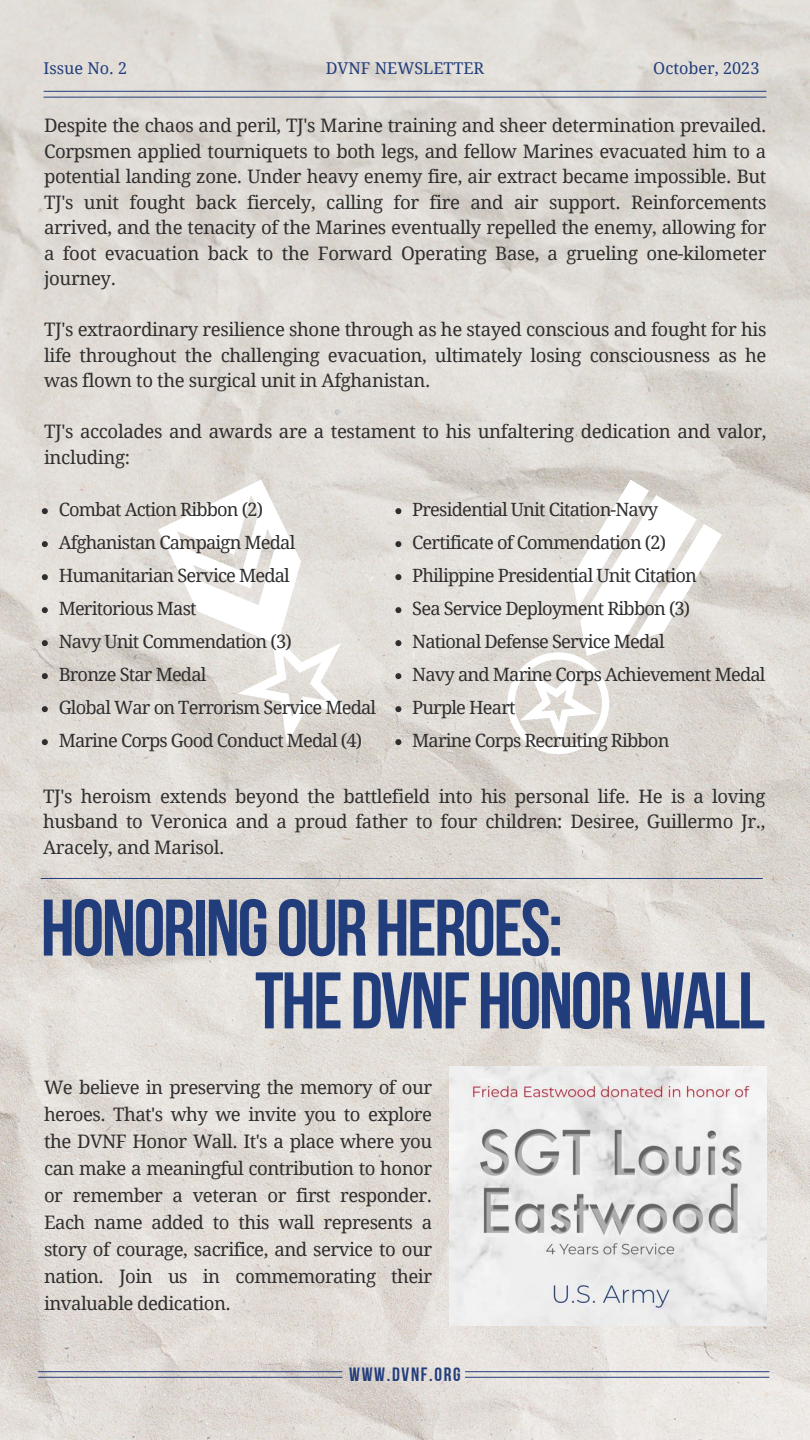
<style>
.page{position:relative;width:810px;height:1440px;background:#fff}
.page>*{position:absolute;margin:0;border:0;box-sizing:border-box;transform-origin:0 0}
.t1{font:80px "Bebas Neue Cyrillic";letter-spacing:-.03em;color:#223d7b}
.t2{font:19.2px "Bebas Neue Cyrillic";letter-spacing:.09em;color:#223d7b}
.t3{font:18.6px/25.5px "Droid Serif";letter-spacing:-.02em;color:#302e2e;text-align:justify}
.t4{font:18.3px/33px "Droid Serif";letter-spacing:-.045em;color:#302e2e}
.t5{font:16.3px "Droid Serif";color:#223d7b}
</style>
<div class="page">
<img style="left:0;top:0;width:810px;height:1440px">
<hr style="left:44px;top:97px;width:722px;height:1px;background:#223d7b">
<hr style="left:44px;top:91px;width:722px;height:1px;background:#223d7b">
<hr style="left:41px;top:878px;width:722px;height:1px;background:#223d7b">
<hr style="left:38px;top:1377px;width:304px;height:1px;background:#223d7b">
<hr style="left:38px;top:1371px;width:304px;height:1px;background:#223d7b">
<hr style="left:465px;top:1377px;width:304px;height:1px;background:#223d7b">
<hr style="left:465px;top:1371px;width:304px;height:1px;background:#223d7b">
<svg style="left:158px;top:479px;width:193px;height:266px;fill:#e4e0db"></svg>
<svg style="left:500px;top:479px;width:222px;height:282px"></svg>
<img style="left:450px;top:1066px;width:316px;height:260px">
<svg style="left:42px;top:508px;width:6px;height:6px"></svg>
<svg style="left:42px;top:541px;width:6px;height:6px"></svg>
<svg style="left:42px;top:574px;width:6px;height:6px"></svg>
<svg style="left:42px;top:607px;width:6px;height:6px"></svg>
<svg style="left:42px;top:640px;width:6px;height:6px"></svg>
<svg style="left:42px;top:673px;width:6px;height:6px"></svg>
<svg style="left:42px;top:706px;width:6px;height:6px"></svg>
<svg style="left:42px;top:739px;width:6px;height:6px"></svg>
<svg style="left:395px;top:508px;width:6px;height:6px"></svg>
<svg style="left:395px;top:541px;width:6px;height:6px"></svg>
<svg style="left:395px;top:574px;width:6px;height:6px"></svg>
<svg style="left:395px;top:607px;width:6px;height:6px"></svg>
<svg style="left:395px;top:640px;width:6px;height:6px"></svg>
<svg style="left:395px;top:673px;width:6px;height:6px"></svg>
<svg style="left:395px;top:706px;width:6px;height:6px"></svg>
<svg style="left:395px;top:739px;width:6px;height:6px"></svg>
<p class="t5" style="left:44px;top:57px;width:85px">Issue No. 2</p>
<p class="t5" style="left:653px;top:57px;width:108px">October, 2023</p>
<p class="t5" style="left:326px;top:57px;width:160px">DVNF NEWSLETTER</p>
<p class="t3" style="left:44px;top:112px;width:724px">Despite the chaos and peril, TJ's Marine training and sheer determination prevailed.<br>Corpsmen applied tourniquets to both legs, and fellow Marines evacuated him to a potential landing zone. Under heavy enemy fire, air extract became impossible. But TJ's unit fought back fiercely, calling for fire and air support. Reinforcements arrived, and the tenacity of the Marines eventually repelled the enemy, allowing for a foot evacuation back to the Forward Operating Base, a grueling one-kilometer journey.</p>
<p class="t3" style="left:44px;top:316px;width:724px">TJ's extraordinary resilience shone through as he stayed conscious and fought for his life throughout the challenging evacuation, ultimately losing consciousness as he was flown to the surgical unit in Afghanistan.</p>
<p class="t3" style="left:44px;top:418px;width:724px">TJ's accolades and awards are a testament to his unfaltering dedication and valor, including:</p>
<p class="t4" style="left:59px;top:493px;width:319px">Combat Action Ribbon (2)<br>Afghanistan Campaign Medal<br>Humanitarian Service Medal<br>Meritorious Mast<br>Navy Unit Commendation (3)<br>Bronze Star Medal<br>Global War on Terrorism Service Medal<br>Marine Corps Good Conduct Medal (4)</p>
<p class="t4" style="left:412px;top:493px;width:355px">Presidential Unit Citation-Navy<br>Certificate of Commendation (2)<br>Philippine Presidential Unit Citation<br>Sea Service Deployment Ribbon (3)<br>National Defense Service Medal<br>Navy and Marine Corps Achievement Medal<br>Purple Heart<br>Marine Corps Recruiting Ribbon</p>
<p class="t3" style="left:43px;top:783px;width:724px">TJ's heroism extends beyond the battlefield into his personal life. He is a loving husband to Veronica and a proud father to four children: Desiree, Guillermo Jr., Aracely, and Marisol.</p>
<h1 class="t1" style="left:41px;top:884px;width:524px">HONORING OUR HEROES:</h1>
<h1 class="t1" style="left:255px;top:957px;width:512px">THE DVNF HONOR WALL</h1>
<p class="t3" style="left:44px;top:1073px;width:390px;line-height:27px">We believe in preserving the memory of our heroes. That's why we invite you to explore the DVNF Honor Wall. It's a place where you can make a meaningful contribution to honor or remember a veteran or first responder.<br>Each name added to this wall represents a story of courage, sacrifice, and service to our nation. Join us in commemorating their invaluable dedication.</p>
<p class="t2" style="left:349px;top:1364px;width:113px">WWW.DVNF.ORG</p>
</div>
